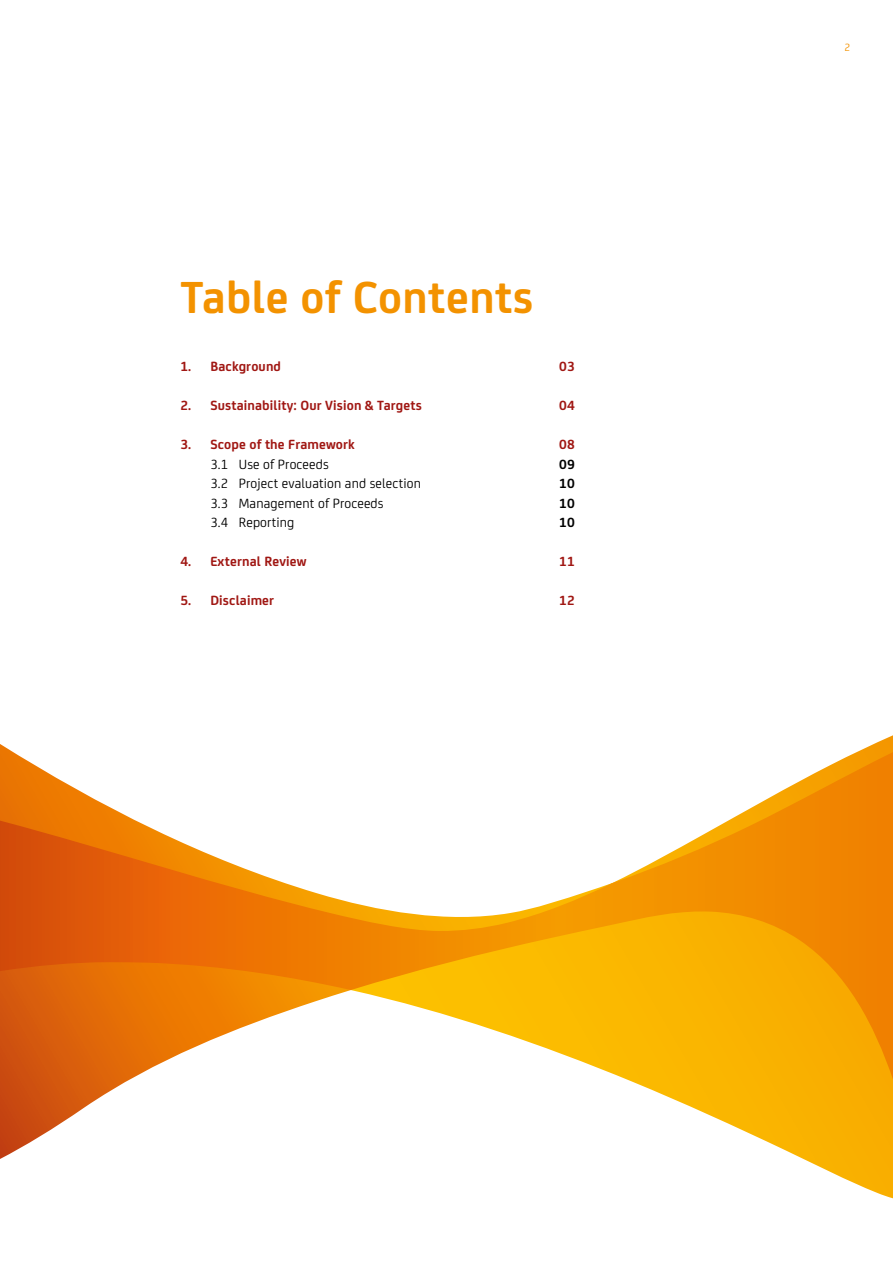
<style>
.page{position:relative;width:893px;height:1263px;background:#fff}
.page>*{position:absolute;margin:0;border:0;box-sizing:border-box;transform-origin:0 0}
.t1{font:700 48px "EEW";letter-spacing:.01em;color:#f39200}
.t2{font:700 14.25px "EEW";letter-spacing:.01em;color:#a01713}
.t3{font:14.25px "EEW";letter-spacing:.01em;color:#000}
.t4{font:700 14.25px "EEW";letter-spacing:.01em;color:#000}
.t5{font:11.25px "EEW";color:#f39200}
</style>
<div class="page">
<svg style="left:0;top:744px;width:131px;height:415px"></svg>
<svg style="left:626px;top:735px;width:267px;height:463px"></svg>
<svg style="left:0;top:752px;width:893px;height:327px"></svg>
<h1 class="t1" style="left:180px;top:261px;width:355px">Table of Contents</h1>
<p class="t2" style="left:180px;top:356px;width:102px">1. Background</p>
<p class="t2" style="left:559px;top:356px;width:17px">03</p>
<p class="t2" style="left:180px;top:395px;width:243px">2. Sustainability: Our Vision &amp; Targets</p>
<p class="t2" style="left:559px;top:395px;width:17px">04</p>
<p class="t2" style="left:180px;top:434px;width:176px">3. Scope of the Framework</p>
<p class="t2" style="left:559px;top:434px;width:17px">08</p>
<p class="t3" style="left:210px;top:454px;width:120px">3.1 Use of Proceeds</p>
<p class="t4" style="left:559px;top:453px;width:17px">09</p>
<p class="t3" style="left:210px;top:473px;width:212px">3.2 Project evaluation and selection</p>
<p class="t4" style="left:559px;top:473px;width:17px">10</p>
<p class="t3" style="left:210px;top:493px;width:175px">3.3 Management of Proceeds</p>
<p class="t4" style="left:559px;top:492px;width:17px">10</p>
<p class="t3" style="left:210px;top:512px;width:86px">3.4 Reporting</p>
<p class="t4" style="left:559px;top:512px;width:17px">10</p>
<p class="t2" style="left:180px;top:551px;width:128px">4. External Review</p>
<p class="t2" style="left:559px;top:551px;width:17px">11</p>
<p class="t2" style="left:180px;top:590px;width:95px">5. Disclaimer</p>
<p class="t2" style="left:559px;top:590px;width:17px">12</p>
<p class="t5" style="left:845px;top:39px;width:7px">2</p>
</div>
